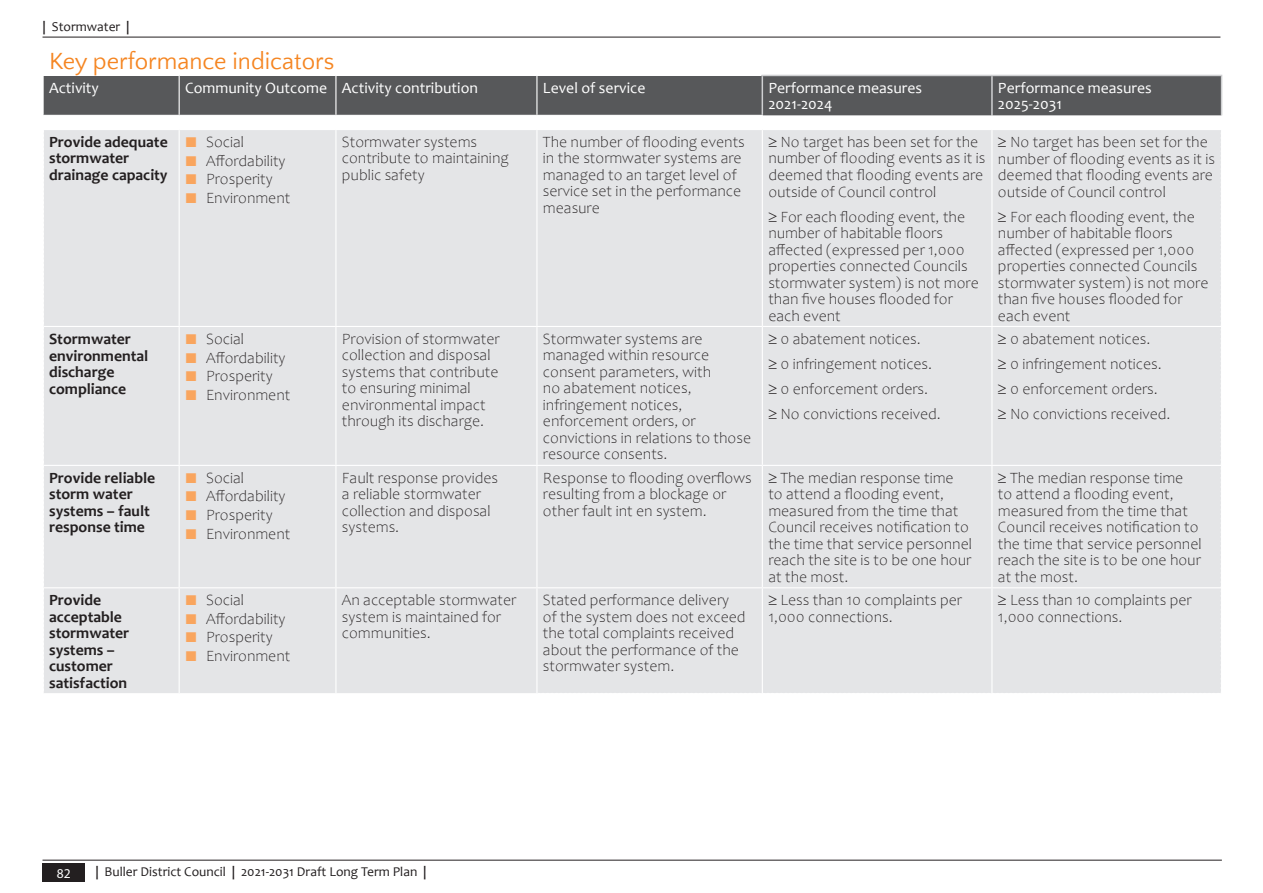
<style>
.page{position:relative;width:1263px;height:893px;background:#fff}
.page>*{position:absolute;margin:0;border:0;box-sizing:border-box;transform-origin:0 0}
.Heading_1_ORANGE{font:24px "Quattrocento Sans";color:#f58521}
.Normal{font:300 15.75px/16.5px "Candara";color:#231f20}
.Normal_bold{font:700 15.75px/16.5px "Candara";color:#231f20}
.Normal_-_White_Left{font:15.75px/16.5px "Candara";color:#fff}
.t1{font:13.5px "Candara";color:#231f20}
.t2{font:13.5px "Myriad Pro";color:#fff}
.s1{font-weight:700}
</style>
<div class="page">
<div style="left:43px;top:863px;width:42px;height:19px;background:#231f20"></div>
<hr style="left:43px;top:860px;width:1179px;height:1px;background:#231f20">
<hr style="left:43px;top:37px;width:1177px;height:1px;background:#231f20">
<div style="left:44px;top:76px;width:1177px;height:39px;background:#57585a"></div>
<div style="left:44px;top:130px;width:492px;height:563px;background:#e4e5e7"></div>
<hr style="left:179px;top:130px;width:1px;height:196px;background:#fff">
<hr style="left:335px;top:130px;width:1px;height:196px;background:#fff">
<hr style="left:44px;top:326px;width:135px;height:1px;background:#fff">
<hr style="left:179px;top:326px;width:157px;height:1px;background:#fff">
<hr style="left:179px;top:327px;width:1px;height:138px;background:#fff">
<hr style="left:336px;top:326px;width:201px;height:1px;background:#fff">
<hr style="left:335px;top:327px;width:1px;height:138px;background:#fff">
<hr style="left:44px;top:465px;width:135px;height:1px;background:#fff">
<hr style="left:179px;top:465px;width:157px;height:1px;background:#fff">
<hr style="left:179px;top:466px;width:1px;height:121px;background:#fff">
<hr style="left:336px;top:465px;width:201px;height:1px;background:#fff">
<hr style="left:335px;top:466px;width:1px;height:121px;background:#fff">
<hr style="left:44px;top:587px;width:135px;height:1px;background:#fff">
<hr style="left:179px;top:587px;width:157px;height:1px;background:#fff">
<hr style="left:179px;top:588px;width:1px;height:105px;background:#fff">
<hr style="left:336px;top:587px;width:201px;height:1px;background:#fff">
<hr style="left:335px;top:588px;width:1px;height:105px;background:#fff">
<hr style="left:179px;top:76px;width:1px;height:39px;background:#fff">
<hr style="left:335px;top:76px;width:1px;height:39px;background:#fff">
<hr style="left:536px;top:76px;width:1px;height:39px;background:#fff">
<hr style="left:761px;top:75px;width:231px;height:1px;background:#cfd0d2">
<hr style="left:761px;top:76px;width:2px;height:39px;background:#cfd0d2">
<hr style="left:992px;top:75px;width:230px;height:1px;background:#cfd0d2">
<hr style="left:991px;top:76px;width:2px;height:39px;background:#cfd0d2">
<hr style="left:1221px;top:76px;width:1px;height:39px;background:#cfd0d2">
<div style="left:536px;top:115px;width:686px;height:578px;background:#e4e5e7"></div>
<svg style="left:186px;top:137px;width:10px;height:10px"></svg>
<svg style="left:186px;top:156px;width:10px;height:10px"></svg>
<svg style="left:186px;top:174px;width:10px;height:10px"></svg>
<svg style="left:186px;top:193px;width:10px;height:10px"></svg>
<svg style="left:186px;top:334px;width:10px;height:10px"></svg>
<svg style="left:186px;top:353px;width:10px;height:9px"></svg>
<svg style="left:186px;top:371px;width:10px;height:10px"></svg>
<svg style="left:186px;top:390px;width:10px;height:10px"></svg>
<svg style="left:186px;top:473px;width:10px;height:10px"></svg>
<svg style="left:186px;top:491px;width:10px;height:10px"></svg>
<svg style="left:186px;top:510px;width:10px;height:10px"></svg>
<svg style="left:186px;top:529px;width:10px;height:10px"></svg>
<svg style="left:186px;top:595px;width:10px;height:10px"></svg>
<svg style="left:186px;top:614px;width:10px;height:10px"></svg>
<svg style="left:186px;top:633px;width:10px;height:9px"></svg>
<svg style="left:186px;top:651px;width:10px;height:10px"></svg>
<p class="t1" style="left:43px;top:18px;width:89px"><span class="s1">|</span> Stormwater <span class="s1">|</span></p>
<p class="Heading_1_ORANGE" style="left:49px;top:49px;width:287px">Key performance indicators</p>
<p class="Normal_-_White_Left" style="left:49px;top:79px;width:51px">Activity</p>
<p class="Normal_-_White_Left" style="left:185px;top:79px;width:143px">Community Outcome</p>
<p class="Normal_-_White_Left" style="left:342px;top:79px;width:138px">Activity contribution</p>
<p class="Normal_-_White_Left" style="left:543px;top:79px;width:104px">Level of service</p>
<p class="Normal_-_White_Left" style="left:768px;top:79px;width:155px">Performance measures<br>2021-2024</p>
<p class="Normal_-_White_Left" style="left:998px;top:79px;width:155px">Performance measures<br>2025-2031</p>
<p class="Normal_bold" style="left:49px;top:133px;width:120px">Provide adequate stormwater drainage capacity</p>
<p class="Normal" style="left:206px;top:134px;width:39px">Social</p>
<p class="Normal" style="left:342px;top:134px;width:168px">Stormwater systems contribute to maintaining public safety</p>
<p class="Normal" style="left:543px;top:134px;width:203px">The number of flooding events in the stormwater systems are managed to an target level of service set in the performance measure</p>
<p class="Normal" style="left:768px;top:134px;width:219px">≥ No target has been set for the number of flooding events as it is deemed that flooding events are outside of Council control</p>
<p class="Normal" style="left:768px;top:208px;width:212px">≥ For each flooding event, the number of habitable floors affected (expressed per 1,000 properties connected Councils stormwater system) is not more than five houses flooded for each event</p>
<p class="Normal" style="left:998px;top:134px;width:219px">≥ No target has been set for the number of flooding events as it is deemed that flooding events are outside of Council control</p>
<p class="Normal" style="left:998px;top:208px;width:212px">≥ For each flooding event, the number of habitable floors affected (expressed per 1,000 properties connected Councils stormwater system) is not more than five houses flooded for each event</p>
<p class="Normal" style="left:206px;top:152px;width:81px">Affordability</p>
<p class="Normal" style="left:206px;top:171px;width:68px">Prosperity</p>
<p class="Normal" style="left:206px;top:190px;width:86px">Environment</p>
<p class="Normal_bold" style="left:49px;top:330px;width:101px">Stormwater environmental discharge compliance</p>
<p class="Normal" style="left:206px;top:331px;width:39px">Social</p>
<p class="Normal" style="left:206px;top:349px;width:81px">Affordability</p>
<p class="Normal" style="left:206px;top:368px;width:68px">Prosperity</p>
<p class="Normal" style="left:206px;top:387px;width:86px">Environment</p>
<p class="Normal_bold" style="left:49px;top:469px;width:108px">Provide reliable storm water systems – fault response time</p>
<p class="Normal" style="left:206px;top:470px;width:39px">Social</p>
<p class="Normal" style="left:206px;top:488px;width:81px">Affordability</p>
<p class="Normal" style="left:206px;top:507px;width:68px">Prosperity</p>
<p class="Normal" style="left:206px;top:526px;width:86px">Environment</p>
<p class="Normal_bold" style="left:49px;top:592px;width:82px">Provide acceptable stormwater systems – customer satisfaction</p>
<p class="Normal" style="left:206px;top:592px;width:39px">Social</p>
<p class="Normal" style="left:206px;top:611px;width:81px">Affordability</p>
<p class="Normal" style="left:206px;top:629px;width:68px">Prosperity</p>
<p class="Normal" style="left:206px;top:648px;width:86px">Environment</p>
<p class="Normal" style="left:342px;top:331px;width:159px">Provision of stormwater collection and disposal systems that contribute to ensuring minimal environmental impact through its discharge.</p>
<p class="Normal" style="left:543px;top:331px;width:210px">Stormwater systems are managed within resource consent parameters, with<br>no abatement notices, infringement notices, enforcement orders, or convictions in relations to those resource consents.</p>
<p class="Normal" style="left:768px;top:331px;width:154px">≥ 0 abatement notices.</p>
<p class="Normal" style="left:768px;top:356px;width:165px">≥ 0 infringement notices.</p>
<p class="Normal" style="left:768px;top:381px;width:161px">≥ 0 enforcement orders.</p>
<p class="Normal" style="left:768px;top:406px;width:174px">≥ No convictions received.</p>
<p class="Normal" style="left:998px;top:331px;width:154px">≥ 0 abatement notices.</p>
<p class="Normal" style="left:998px;top:356px;width:165px">≥ 0 infringement notices.</p>
<p class="Normal" style="left:998px;top:381px;width:161px">≥ 0 enforcement orders.</p>
<p class="Normal" style="left:998px;top:406px;width:174px">≥ No convictions received.</p>
<p class="Normal" style="left:342px;top:470px;width:158px">Fault response provides a reliable stormwater collection and disposal systems.</p>
<p class="Normal" style="left:543px;top:470px;width:210px">Response to flooding overflows resulting from a blockage or other fault int en system.</p>
<p class="Normal" style="left:768px;top:470px;width:205px">≥ The median response time to attend a flooding event, measured from the time that<br>Council receives notification to the time that service personnel reach the site is to be one hour at the most.</p>
<p class="Normal" style="left:998px;top:470px;width:205px">≥ The median response time to attend a flooding event, measured from the time that<br>Council receives notification to the time that service personnel reach the site is to be one hour at the most.</p>
<p class="Normal" style="left:342px;top:592px;width:176px">An acceptable stormwater system is maintained for communities.</p>
<p class="Normal" style="left:543px;top:592px;width:204px">Stated performance delivery of the system does not exceed the total complaints received about the performance of the stormwater system.</p>
<p class="Normal" style="left:768px;top:592px;width:195px">≥ Less than 10 complaints per<br>1,000 connections.</p>
<p class="Normal" style="left:998px;top:592px;width:195px">≥ Less than 10 complaints per<br>1,000 connections.</p>
<p class="t2" style="left:57px;top:865px;width:15px">82</p>
<p class="t1" style="left:95px;top:863px;width:333px"><span class="s1">|</span> Buller District Council <span class="s1">|</span> 2021-2031 Draft Long Term Plan <span class="s1">|</span></p>
</div>
